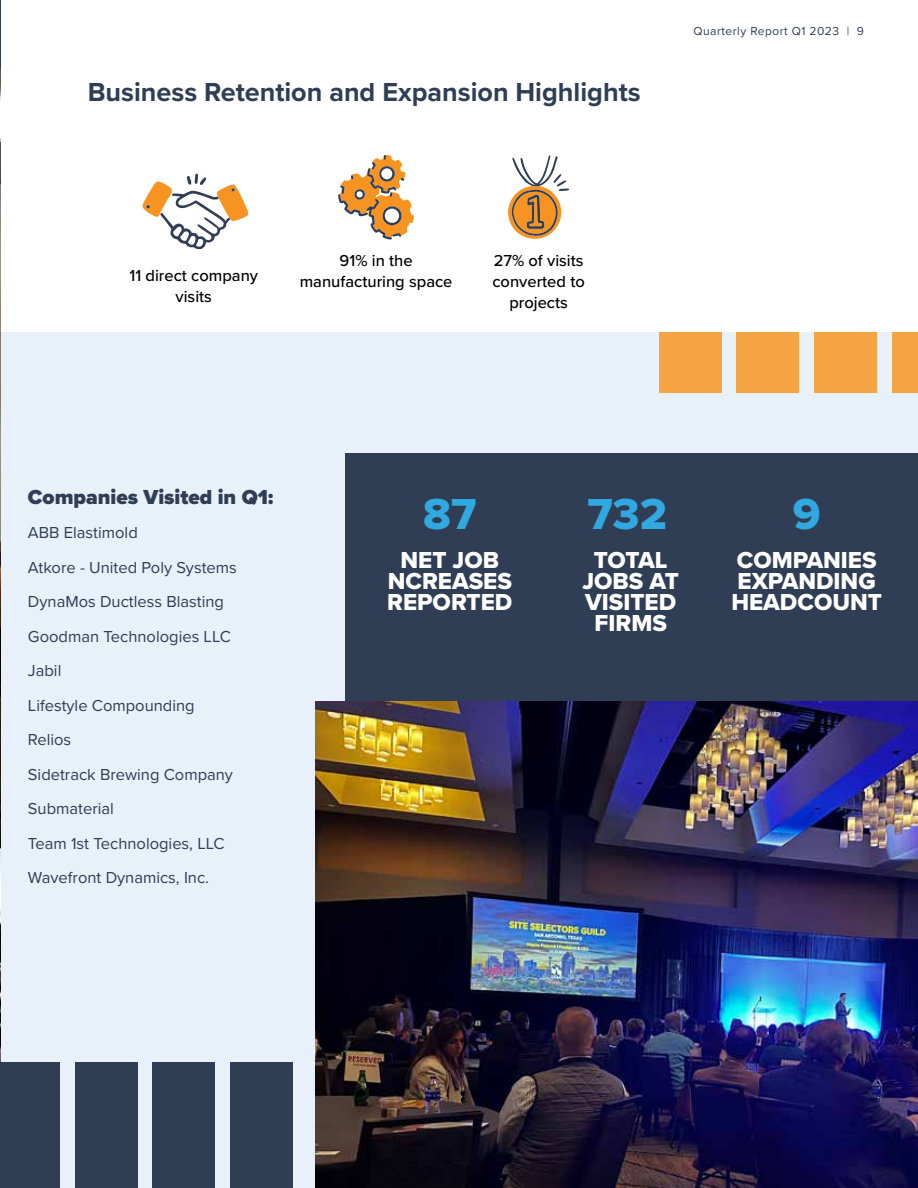
<style>
.page{position:relative;width:918px;height:1188px;background:#fff}
.page>*{position:absolute;margin:0;border:0;box-sizing:border-box;transform-origin:0 0}
.t1{font:45px "Proxima Nova Extrabld";color:#31a9e0}
.t2{font:700 27px "Proxima Nova";color:#2f3e54}
.t3{font:24px/21px "Proxima Nova Extrabld";color:#fff;text-align:center}
.t4{font:900 21px "Proxima Nova";color:#2f3e54}
.t5{font:16.5px/34.5px "Proxima Nova";color:#2f3e54}
.t6{font:500 16.5px/21px "Proxima Nova";color:#000;text-align:center}
.t7{font:12px "Proxima Nova";letter-spacing:.04em;color:#313e53}
</style>
<div class="page">
<div style="left:0;top:332px;width:918px;height:856px;background:#e8f1fa"></div>
<div style="left:346px;top:453px;width:572px;height:492px;background:#2f3e54"></div>
<hr style="left:0;top:0;width:1px;height:849px;background:#f7941e">
<img style="left:0;top:849px;width:1px;height:214px">
<div style="left:659px;top:332px;width:62px;height:61px;background:#f4a443"></div>
<div style="left:737px;top:332px;width:62px;height:61px;background:#f4a443"></div>
<div style="left:814px;top:332px;width:63px;height:61px;background:#f4a443"></div>
<div style="left:892px;top:332px;width:26px;height:61px;background:#f4a443"></div>
<div style="left:0;top:1063px;width:60px;height:125px;background:#2f3e54"></div>
<div style="left:75px;top:1063px;width:62px;height:125px;background:#2f3e54"></div>
<div style="left:153px;top:1063px;width:62px;height:125px;background:#2f3e54"></div>
<div style="left:230px;top:1063px;width:63px;height:125px;background:#2f3e54"></div>
<svg style="left:142px;top:174px;width:106px;height:75px"></svg>
<svg style="left:508px;top:155px;width:61px;height:84px"></svg>
<svg style="left:338px;top:155px;width:76px;height:84px"></svg>
<img style="left:316px;top:702px;width:602px;height:486px">
<h2 class="t2" style="left:88px;top:72px;width:555px">Business Retention and Expansion Highlights</h2>
<p class="t7" style="left:694px;top:22px;width:172px">Quarterly Report Q1 2023 | 9</p>
<p class="t6" style="left:129px;top:264px;width:130px">11 direct company visits</p>
<p class="t6" style="left:300px;top:250px;width:154px">91% in the manufacturing space</p>
<p class="t6" style="left:492px;top:250px;width:94px">27% of visits converted to projects</p>
<p class="t4" style="left:28px;top:481px;width:247px">Companies Visited in Q1:</p>
<p class="t5" style="left:28px;top:515px;width:210px">ABB Elastimold<br>Atkore - United Poly Systems<br>DynaMos Ductless Blasting<br>Goodman Technologies LLC<br>Jabil<br>Lifestyle Compounding<br>Relios<br>Sidetrack Brewing Company<br>Submaterial<br>Team 1st Technologies, LLC<br>Wavefront Dynamics, Inc.</p>
<h1 class="t1" style="left:423px;top:480px;width:55px">87</h1>
<h3 class="t3" style="left:387px;top:550px;width:127px">NET JOB<br>NCREASES<br>REPORTED</h3>
<h1 class="t1" style="left:587px;top:480px;width:81px">732</h1>
<h3 class="t3" style="left:582px;top:550px;width:98px">TOTAL<br>JOBS AT<br>VISITED<br>FIRMS</h3>
<h1 class="t1" style="left:793px;top:480px;width:29px">9</h1>
<h3 class="t3" style="left:731px;top:550px;width:152px;text-align:left">COMPANIES<br>EXPANDING<br>HEADCOUNT</h3>
</div>
